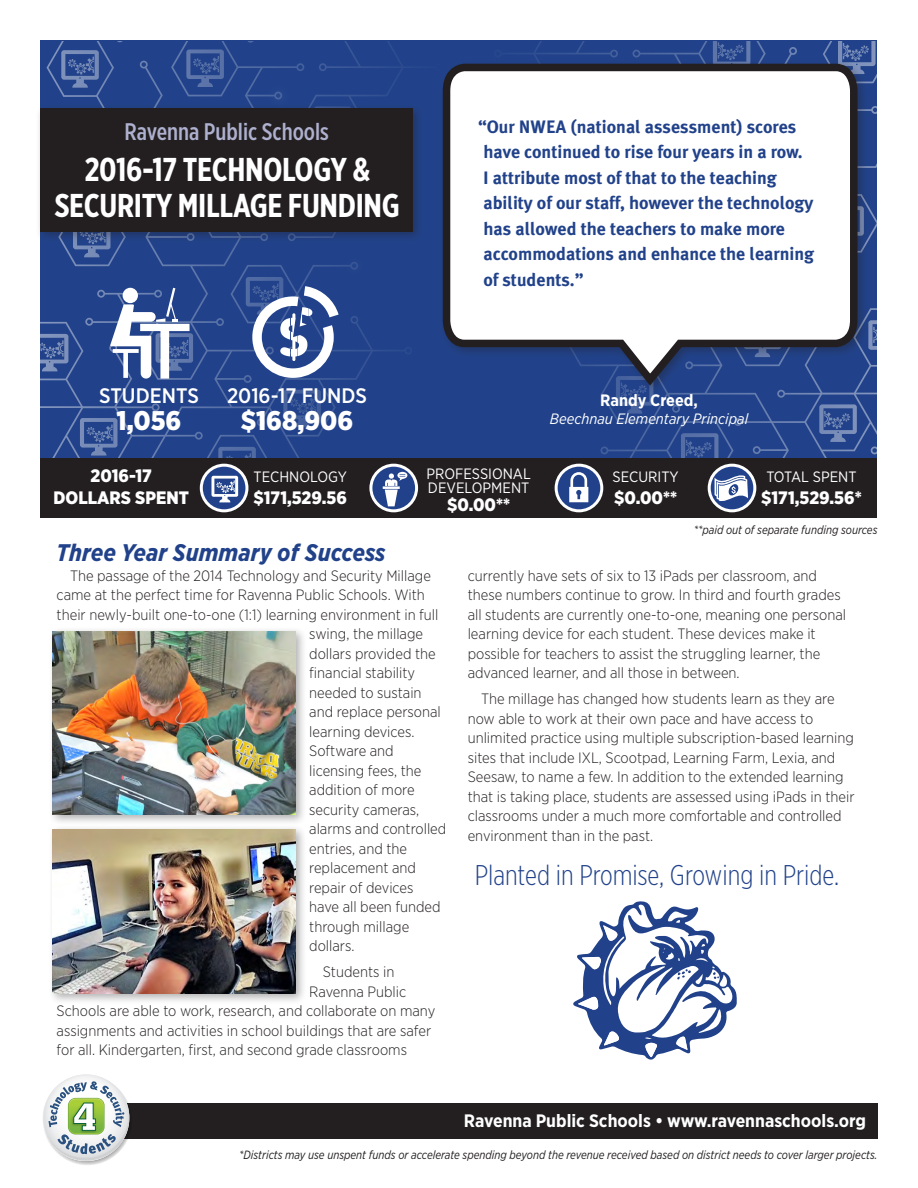
<style>
.page{position:relative;width:918px;height:1188px;background:#fff}
.page>*{position:absolute;margin:0;border:0;box-sizing:border-box;transform-origin:0 0}
.t1{font:700 33px/36px "Gotham X Narrow";letter-spacing:-.01em;color:#fff;text-align:center}
.t2{font:300 28.5px "Gotham X Narrow";color:#21428a}
.t3{font:900 27px "Gotham Narrow";color:#fff}
.t4{font:italic 700 24px "Gotham Narrow";color:#21428a}
.t5{font:500 24px "Gotham X Narrow";color:#aeb0cf}
.t6{font:500 21px "Gotham Narrow";color:#fff}
.t7{font:700 18px/25.5px "Meta Plus";color:#21428a}
.t8{font:900 18px/21.6px "Gotham Narrow";color:#fff;text-align:center}
.t9{font:700 18px "Gotham Narrow";color:#fff}
.t10{font:700 16.5px "Gotham Narrow";color:#fff}
.t11{font:300 15px/19.5px "Gotham Narrow";color:#231f20}
.t12{font:15px/13.5px "Gotham Narrow";color:#fff;text-align:right}
.t13{font:italic 15px "Gotham Narrow";color:#fff}
.t14{font:italic 12px "Gotham Narrow";color:#231f20;scale:.94 1}
</style>
<div class="page">
<svg style="left:484px;top:41px;width:10px;height:18px"></svg>
<svg style="left:494px;top:41px;width:383px;height:417px;background:#25458c"></svg>
<svg style="left:616px;top:396px;width:37px;height:18px"></svg>
<svg style="left:819px;top:404px;width:38px;height:38px"></svg>
<svg style="left:869px;top:320px;width:8px;height:38px"></svg>
<svg style="left:713px;top:41px;width:37px;height:18px"></svg>
<svg style="left:838px;top:41px;width:38px;height:33px"></svg>
<svg style="left:443px;top:53px;width:4px;height:6px"></svg>
<svg style="left:40px;top:41px;width:403px;height:417px;background:#24448b"></svg>
<svg style="left:340px;top:252px;width:28px;height:28px"></svg>
<svg style="left:283px;top:390px;width:38px;height:37px"></svg>
<svg style="left:218px;top:447px;width:38px;height:11px"></svg>
<svg style="left:80px;top:418px;width:37px;height:38px"></svg>
<svg style="left:40px;top:334px;width:28px;height:37px"></svg>
<svg style="left:73px;top:243px;width:38px;height:14px"></svg>
<svg style="left:186px;top:49px;width:38px;height:38px"></svg>
<svg style="left:61px;top:50px;width:38px;height:38px"></svg>
<div style="left:48px;top:626px;width:259px;height:200px;background:#231f20;opacity:.35"></div>
<img style="left:53px;top:632px;width:243px;height:183px">
<div style="left:48px;top:825px;width:259px;height:180px;background:#231f20;opacity:.35"></div>
<img style="left:53px;top:830px;width:243px;height:163px">
<div style="left:438px;top:59px;width:431px;height:337px;background:#231f20;opacity:.35"></div>
<svg style="left:439px;top:60px;width:422px;height:332px"></svg>
<div style="left:35px;top:103px;width:389px;height:140px;background:#231f20;opacity:.35"></div>
<div style="left:40px;top:108px;width:373px;height:123px;background:#231f20"></div>
<div style="left:40px;top:458px;width:838px;height:60px;background:#231f20"></div>
<svg style="left:709px;top:465px;width:46px;height:46px"></svg>
<div style="left:708px;top:464px;width:48px;height:48px;border:3px solid #fff;border-radius:50%"></div>
<svg style="left:556px;top:465px;width:46px;height:46px"></svg>
<div style="left:555px;top:464px;width:48px;height:48px;border:3px solid #fff;border-radius:50%"></div>
<svg style="left:371px;top:465px;width:46px;height:46px"></svg>
<div style="left:369px;top:464px;width:49px;height:48px;border:3px solid #fff;border-radius:50%"></div>
<svg style="left:201px;top:465px;width:46px;height:46px"></svg>
<div style="left:200px;top:464px;width:48px;height:48px;border:3px solid #fff;border-radius:50%"></div>
<svg style="left:569px;top:472px;width:19px;height:30px"></svg>
<svg style="left:110px;top:288px;width:83px;height:91px"></svg>
<svg style="left:383px;top:472px;width:24px;height:34px"></svg>
<svg style="left:211px;top:476px;width:27px;height:26px"></svg>
<svg style="left:246px;top:277px;width:93px;height:101px"></svg>
<svg style="left:681px;top:433px;width:67px;height:71px"></svg>
<svg style="left:573px;top:901px;width:164px;height:159px"></svg>
<div style="left:78px;top:1103px;width:800px;height:35px;background:#231f20"></div>
<svg style="left:43px;top:1074px;width:89px;height:91px"></svg>
<h3 class="t5" style="left:125px;top:117px;width:206px">Ravenna Public Schools</h3>
<h1 class="t1" style="left:55px;top:151px;width:347px">2016-17 TECHNOLOGY &amp;<br>SECURITY MILLAGE FUNDING</h1>
<p class="t7" style="left:478px;top:114px;width:338px">“Our NWEA (national assessment) scores have continued to rise four years in a row.<br>I attribute most of that to the teaching ability of our staff, however the technology has allowed the teachers to make more accommodations and enhance the learning of students.”</p>
<h3 class="t6" style="left:99px;top:382px;width:50px">STUDENTS</h3>
<h3 class="t3" style="left:117px;top:402px;width:66px">1,056</h3>
<p class="t8" style="left:54px;top:465px;width:137px">2016-17<br>DOLLARS SPENT</p>
<h3 class="t6" style="left:227px;top:382px;width:114px">2016-17 FUNDS</h3>
<h3 class="t3" style="left:241px;top:402px;width:114px">$168,906</h3>
<p class="t12" style="left:254px;top:470px;width:95px">TECHNOLOGY</p>
<p class="t8" style="left:253px;top:487px;width:95px">$171,529.56</p>
<p class="t12" style="left:426px;top:467px;width:38px">PROFESS</p>
<p class="t12" style="left:428px;top:467px;width:104px">IONAL<br>DEVELOPMENT</p>
<p class="t8" style="left:447px;top:494px;width:65px">$0.00**</p>
<p class="t10" style="left:600px;top:390px;width:99px">Randy Creed,</p>
<p class="t13" style="left:550px;top:410px;width:200px">Beechnau Elementary Principal</p>
<p class="t12" style="left:613px;top:470px;width:68px">SECURITY</p>
<p class="t8" style="left:614px;top:487px;width:65px">$0.00**</p>
<p class="t12" style="left:766px;top:470px;width:91px">TOTA L SPENT</p>
<p class="t8" style="left:761px;top:487px;width:102px">$171,529.56*</p>
<p class="t14" style="left:694px;top:523px;width:197px">**paid out of separate funding sources</p>
<h3 class="t4" style="left:57px;top:537px;width:330px">Three Year Summary of Success</h3>
<p class="t11" style="left:70px;top:565px;width:362px">The passage of the 2014 Technology and Security Millage</p>
<p class="t11" style="left:57px;top:585px;width:370px">came at the perfect time for Ravenna Public Schools. With</p>
<p class="t11" style="left:57px;top:604px;width:383px">their newly-built one-to-one (1:1) learning environment in full</p>
<p class="t11" style="left:309px;top:624px;width:115px">swing, the millage</p>
<p class="t11" style="left:309px;top:643px;width:128px">dollars provided the</p>
<p class="t11" style="left:309px;top:663px;width:107px">financial stability</p>
<p class="t11" style="left:309px;top:682px;width:114px">needed to sustain</p>
<p class="t11" style="left:309px;top:702px;width:133px">and replace personal</p>
<p class="t11" style="left:309px;top:721px;width:107px">learning devices.</p>
<p class="t11" style="left:309px;top:741px;width:86px">Software and</p>
<p class="t11" style="left:309px;top:760px;width:114px">licensing fees, the</p>
<p class="t11" style="left:309px;top:780px;width:107px">addition of more</p>
<p class="t11" style="left:309px;top:799px;width:112px">security cameras,</p>
<p class="t11" style="left:309px;top:819px;width:139px">alarms and controlled</p>
<p class="t11" style="left:309px;top:838px;width:99px">entries, and the</p>
<p class="t11" style="left:309px;top:858px;width:108px">replacement and</p>
<p class="t11" style="left:309px;top:877px;width:106px">repair of devices</p>
<p class="t11" style="left:309px;top:897px;width:133px">have all been funded</p>
<p class="t11" style="left:309px;top:916px;width:102px">through millage</p>
<p class="t11" style="left:309px;top:936px;width:47px">dollars.</p>
<p class="t11" style="left:323px;top:962px;width:73px">Students in</p>
<p class="t11" style="left:309px;top:982px;width:98px">Ravenna Public</p>
<p class="t11" style="left:57px;top:1001px;width:380px">Schools are able to work, research, and collaborate on many</p>
<p class="t11" style="left:57px;top:1021px;width:376px">assignments and activities in school buildings that are safer</p>
<p class="t11" style="left:57px;top:1040px;width:352px">for all. Kindergarten, first, and second grade classrooms</p>
<p class="t11" style="left:468px;top:565px;width:380px">currently have sets of six to 13 iPads per classroom, and these numbers continue to grow. In third and fourth grades all students are currently one-to-one, meaning one personal learning device for each student. These devices make it possible for teachers to assist the struggling learner, the advanced learner, and all those in between.</p>
<p class="t11" style="left:468px;top:689px;width:388px;text-indent:13px">The millage has changed how students learn as they are now able to work at their own pace and have access to unlimited practice using multiple subscription-based learning sites that include IXL, Scootpad, Learning Farm, Lexia, and Seesaw, to name a few. In addition to the extended learning that is taking place, students are assessed using iPads in their classrooms under a much more comfortable and controlled environment than in the past.</p>
<h2 class="t2" style="left:475px;top:859px;width:366px">Planted in Promise, Growing in Pride.</h2>
<p class="t9" style="left:464px;top:1110px;width:404px">Ravenna Public Schools • www.ravennaschools.org</p>
<p class="t14" style="left:239px;top:1147px;width:681px">*Districts may use unspent funds or accelerate spending beyond the revenue received based on district needs to cover larger projects.</p>
</div>
